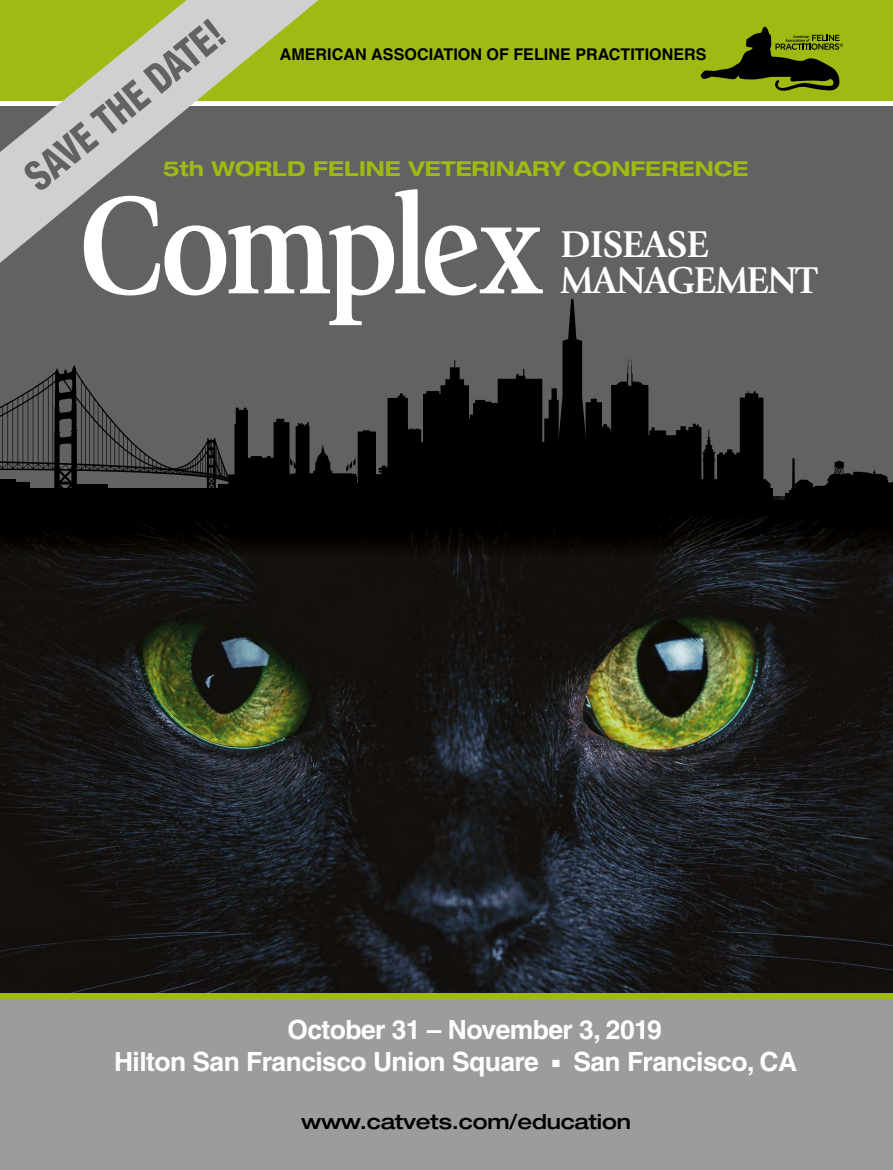
<style>
.page{position:relative;width:893px;height:1170px;background:#fff}
.page>*{position:absolute;margin:0;border:0;box-sizing:border-box;transform-origin:0 0}
.t1{font:700 144.45px "Giovanni";color:#fff;scale:.85 1}
.t2{font:800 condensed 41.1px "Helvetica Neue";color:#626261;scale:.9 1}
.t3{font:700 38.85px/36.2px "Giovanni";color:#fff}
.t4{font:700 26.4px/31.8px "Helvetica";letter-spacing:-.02em;color:#fff}
.t5{font:700 expanded 20.55px "Helvetica Neue";color:#9fba12}
.t6{font:500 expanded 20.55px "Helvetica Neue";color:#000}
.t7{font:700 16.2px "Helvetica";color:#000}
</style>
<div class="page">
<div style="left:0;top:15px;width:893px;height:484px;background:#626261"></div>
<div style="left:0;top:975px;width:893px;height:194px;background:#9c9c9d"></div>
<img style="left:0;top:496px;width:893px;height:496px">
<div style="left:0;top:992px;width:893px;height:7px;background:#9fba12"></div>
<svg style="left:319px;top:100px;width:574px;height:5px;background:#ebf1cf"></svg>
<div style="left:0;top:0;width:893px;height:100px;background:#9fba12"></div>
<svg style="left:701px;top:27px;width:142px;height:64px"></svg>
<svg style="left:777px;top:458px;width:116px;height:42px"></svg>
<svg style="left:0;top:299px;width:770px;height:201px"></svg>
<svg style="left:0;top:0;width:319px;height:263px"></svg>
<img style="left:0;top:500px;width:893px;height:57px">
<h2 class="t2" style="left:14px;top:162px;width:281px;rotate:-39deg">SAVE THE DATE!</h2>
<p class="t7" style="left:280px;top:44px;width:429px">AMERICAN ASSOCIATION OF FELINE PRACTITIONERS</p>
<p class="t5" style="left:163px;top:156px;width:587px">5th WORLD FELINE VETERINARY CONFERENCE</p>
<h1 class="t1" style="left:79px;top:162px;width:549px">Complex</h1>
<h3 class="t3" style="left:560px;top:226px;width:259px">DISEASE<br>MANAGEMENT</h3>
<p class="t4" style="left:114px;top:1013px;width:549px;text-indent:173px">October 31 – November 3, 2019<br>Hilton San Francisco Union Square</p>
<p class="t4" style="left:552px;top:1045px;width:247px">■ San Francisco, CA</p>
<p class="t6" style="left:301px;top:1108px;width:331px">www.catvets.com/education</p>
</div>
